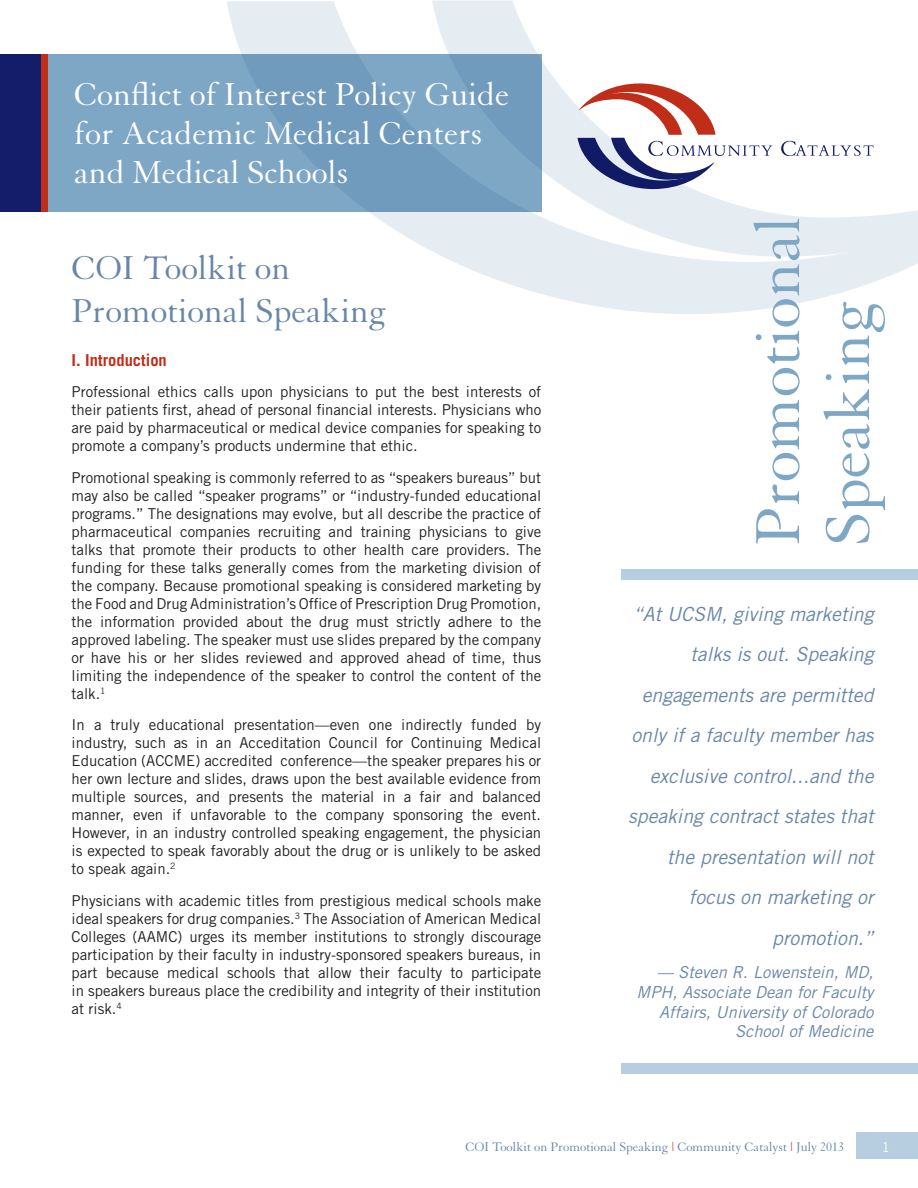
<style>
.page{position:relative;width:918px;height:1188px;background:#fff}
.page>*{position:absolute;margin:0;border:0;box-sizing:border-box;transform-origin:0 0}
.t1{font:67.5px/70.1px "Granjon";color:#7ea7c5}
.t2{font:36px/43.2px "Granjon";color:#6986a8}
.t3{font:34.5px/39px "Granjon";color:#fff}
.t4{font:italic 19.5px/40.5px "Trade Gothic";color:#6986a8;text-align:right}
.t5{font:italic 16.5px/19.8px "Trade Gothic";color:#6986a8;text-align:right}
.t6{font:700 16.5px "Trade Gothic";color:#c02d19}
.t7{font:15px/18px "Trade Gothic";color:#231f20;text-align:justify}
.t8{font:13.5px "Granjon";color:#6986a8}
.t9{font:13.5px "Trade Gothic";color:#fff}
.s1{color:#c02d19}
</style>
<div class="page">
<div style="left:0;top:54px;width:541px;height:157px;background:#7ea7c5"></div>
<div style="left:0;top:54px;width:48px;height:157px;background:#c02d19"></div>
<div style="left:0;top:54px;width:40px;height:157px;background:#131d6a"></div>
<div style="left:857px;top:1133px;width:61px;height:26px;background:#b7cee0"></div>
<svg style="left:227px;top:1px;width:691px;height:313px"></svg>
<svg style="left:432px;top:0;width:486px;height:257px"></svg>
<div style="left:622px;top:570px;width:296px;height:10px;background:#b7cee0"></div>
<div style="left:622px;top:1064px;width:296px;height:10px;background:#b7cee0"></div>
<h3 class="t3" style="left:74px;top:75px;width:437px">Conflict of Interest Policy Guide for Academic Medical Centers and Medical Schools</h3>
<h2 class="t2" style="left:72px;top:247px;width:316px">COI Toolkit on<br>Promotional Speaking</h2>
<p class="t6" style="left:72px;top:350px;width:97px">I. Introduction</p>
<p class="t7" style="left:72px;top:383px;width:471px">Professional ethics calls upon physicians to put the best interests of their patients first, ahead of personal financial interests. Physicians who are paid by pharmaceutical or medical device companies for speaking to promote a company’s products undermine that ethic.</p>
<p class="t7" style="left:72px;top:468px;width:471px">Promotional speaking is commonly referred to as “speakers bureaus” but may also be called “speaker programs” or “industry-funded educational programs.” The designations may evolve, but all describe the practice of pharmaceutical companies recruiting and training physicians to give talks that promote their products to other health care providers. The funding for these talks generally comes from the marketing division of the company. Because promotional speaking is considered marketing by the Food and Drug Administration’s Office of Prescription Drug Promotion, the information provided about the drug must strictly adhere to the approved labeling. The speaker must use slides prepared by the company or have his or her slides reviewed and approved ahead of time, thus limiting the independence of the speaker to control the content of the talk.<sup>1</sup></p>
<p class="t7" style="left:72px;top:716px;width:471px">In a truly educational presentation—even one indirectly funded by industry, such as in an Acceditation Council for Continuing Medical Education (ACCME) accredited conference—the speaker prepares his or her own lecture and slides, draws upon the best available evidence from multiple sources, and presents the material in a fair and balanced manner, even if unfavorable to the company sponsoring the event.<br>However, in an industry controlled speaking engagement, the physician is expected to speak favorably about the drug or is unlikely to be asked to speak again.<sup>2</sup></p>
<p class="t7" style="left:72px;top:891px;width:471px">Physicians with academic titles from prestigious medical schools make ideal speakers for drug companies.<sup>3</sup> The Association of American Medical Colleges (AAMC) urges its member institutions to strongly discourage participation by their faculty in industry-sponsored speakers bureaus, in part because medical schools that allow their faculty to participate in speakers bureaus place the credibility and integrity of their institution at risk.<sup>4</sup></p>
<h1 class="t1" style="left:745px;top:546px;width:331px;rotate:-90deg">Promotional<br>Speaking</h1>
<h3 class="t4" style="left:628px;top:593px;width:247px">“At UCSM, giving marketing talks is out. Speaking engagements are permitted only if a faculty member has exclusive control...and the speaking contract states that the presentation will not focus on marketing or promotion.”</h3>
<p class="t5" style="left:637px;top:962px;width:238px">— Steven R. Lowenstein, MD,<br>MPH, Associate Dean for Faculty<br>Affairs, University of Colorado<br>School of Medicine</p>
<p class="t8" style="left:465px;top:1140px;width:380px">COI Toolkit on Promotional Speaking <span class="s1">|</span> Community Catalyst <span class="s1">|</span> July 2013</p>
<p class="t9" style="left:882px;top:1139px;width:10px">1</p>
</div>
